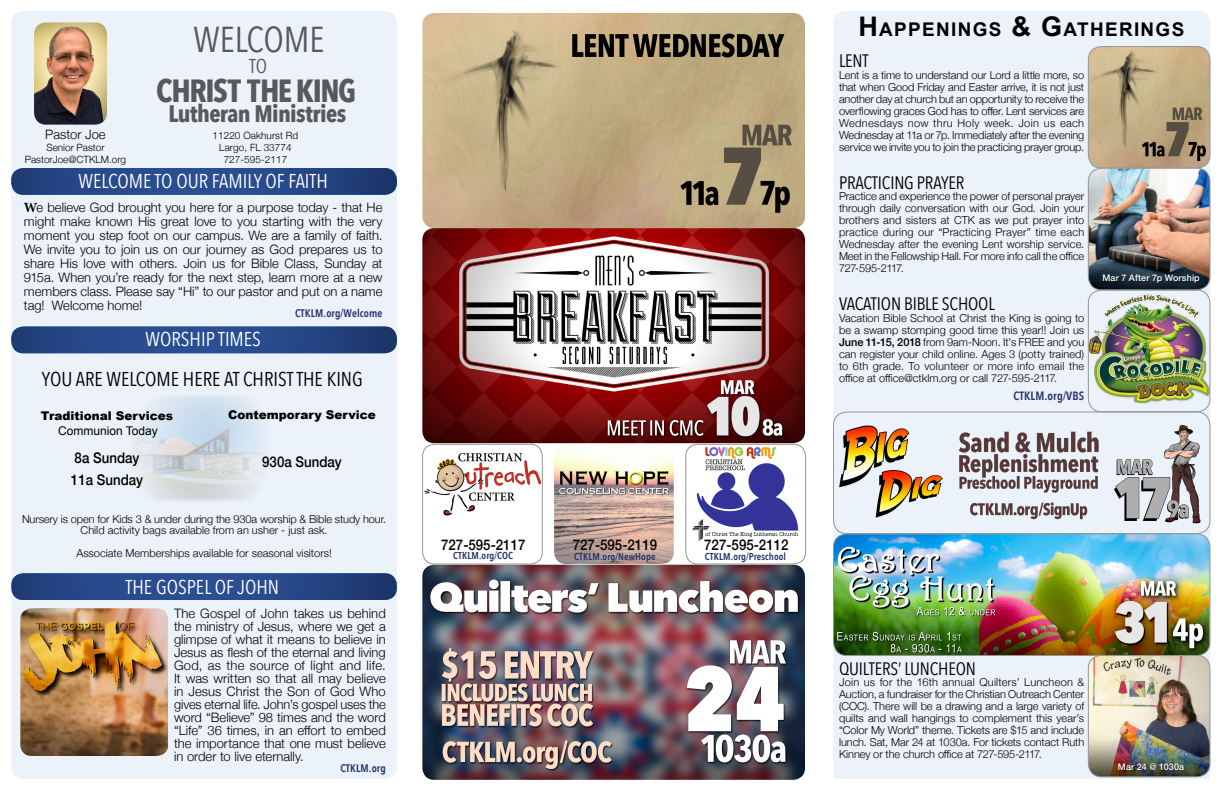
<style>
.page{position:relative;width:1224px;height:792px;background:#fff}
.page>*{position:absolute;margin:0;border:0;box-sizing:border-box;transform-origin:0 0}
.t1{font:36px "Avenir Next Condensed";color:#58595b}
.t2{font:700 32px "Avenir Next Condensed";letter-spacing:-.045em;color:#58595b}
.t3{font:700 23.8px "Avenir Next Condensed";letter-spacing:-.025em;color:#58595b}
.t4{font:20px "Avenir Next Condensed";color:#fff}
.t5{font:20px "Avenir Next Condensed";color:#000}
.t6{font:20px "Avenir Next Condensed";color:#58595b}
.t7{font:700 18.9px "Arial";letter-spacing:.07em;color:#000}
.t8{font:18px "Avenir Next Condensed";letter-spacing:-.01em;color:#000}
.t9{font:500 14.7px/21.8px "Helvetica Neue";color:#000;scale:.9 1}
.t10{font:300 13px/13px "Helvetica Neue";color:#000;text-align:justify}
.t11{font:900 12px "Arial";color:#000}
.t12{font:12px "Arial";color:#000}
.t13{font:600 12px "Avenir Next Condensed";letter-spacing:.01em;color:#24326d}
.t14{font:300 11px/12px "Helvetica Neue";letter-spacing:-.01em;color:#000;text-align:justify}
.t15{font:600 11px "Avenir Next Condensed";letter-spacing:.01em;color:#24326d}
.t16{font:300 10px/12px "Helvetica Neue";letter-spacing:.005em;color:#000;text-align:center}
.t17{font:600 10px "Avenir Next Condensed";letter-spacing:.01em;color:#24326d}
.t18{font:500 9px "Helvetica Neue";letter-spacing:.015em;color:#fff}
.s1{font-family:"Minion Pro";font-weight:700;font-size:14px}
.s2{font-size:27px}
.s3{font-weight:500}
</style>
<div class="page">
<div style="left:833px;top:11px;width:377px;height:768px;background:#ebf2f9"></div>
<div style="left:11px;top:11px;width:386px;height:768px;background:#ebf2f9;border-radius:12px"></div>
<img style="left:135px;top:396px;width:129px;height:105px">
<img style="left:11px;top:168px;width:386px;height:27px">
<img style="left:11px;top:327px;width:386px;height:26px">
<img style="left:12px;top:573px;width:385px;height:27px">
<img style="left:422px;top:565px;width:383px;height:215px">
<img style="left:422px;top:13px;width:383px;height:430px">
<img style="left:690px;top:444px;width:109px;height:97px">
<div style="left:686px;top:444px;width:120px;height:120px;border:1px solid #939598;border-radius:12px"></div>
<img style="left:554px;top:447px;width:120px;height:117px">
<img style="left:424px;top:444px;width:118px;height:72px">
<div style="left:422px;top:444px;width:120px;height:120px;border:1px solid #939598;border-radius:12px"></div>
<img style="left:1088px;top:656px;width:122px;height:121px">
<div style="left:1088px;top:655px;width:122px;height:122px;border:1px solid #939598;border-radius:13px"></div>
<img style="left:34px;top:22px;width:73px;height:103px">
<img style="left:1088px;top:47px;width:122px;height:365px">
<div style="left:1088px;top:290px;width:122px;height:122px;border:1px solid #939598;border-radius:13px"></div>
<img style="left:834px;top:412px;width:376px;height:244px">
<div style="left:833px;top:412px;width:377px;height:122px;border:1px solid #939598;border-radius:13px"></div>
<div style="left:833px;top:534px;width:377px;height:122px;border:1px solid #939598;border-radius:13px"></div>
<div style="left:1088px;top:46px;width:122px;height:122px;border:1px solid #939598;border-radius:13px"></div>
<div style="left:1088px;top:168px;width:122px;height:122px;border:1px solid #939598;border-radius:13px"></div>
<img style="left:20px;top:608px;width:148px;height:148px">
<div style="left:1102px;top:275px;width:99px;height:10px;background:#000;opacity:.6"></div>
<div style="left:1118px;top:763px;width:68px;height:9px;background:#000;opacity:.6"></div>
<h1 class="t1" style="left:194px;top:9px;width:133px">WELCOME</h1>
<h3 class="t6" style="left:249px;top:49px;width:19px">TO</h3>
<p class="t10" style="left:45px;top:127px;width:62px">Pastor Joe</p>
<p class="t16" style="left:25px;top:140px;width:103px">Senior Pastor<br>PastorJoe@CTKLM.org</p>
<h2 class="t2" style="left:156px;top:71px;width:201px">CHRIST THE KING</h2>
<h3 class="t3" style="left:168px;top:99px;width:179px">Lutheran Ministries</h3>
<p class="t16" style="left:213px;top:128px;width:87px">11220 Oakhurst Rd<br>Largo, FL 33774<br>727-595-2117</p>
<h3 class="t4" style="left:79px;top:164px;width:251px">WELCOME TO OUR FAMILY OF FAITH</h3>
<p class="t10" style="left:24px;top:199px;width:360px;line-height:14px"><span class="s1">W</span>e believe God brought you here for a purpose today - that He might make known His great love to you starting with the very moment you step foot on our campus. We are a family of faith.<br>We invite you to join us on our journey as God prepares us to share His love with others. Join us for Bible Class, Sunday at 915a. When you’re ready for the next step, learn more at a new members class. Please say “Hi” to our pastor and put on a name tag! Welcome home!</p>
<p class="t15" style="left:295px;top:304px;width:89px">CTKLM.org/Welcome</p>
<h3 class="t4" style="left:146px;top:322px;width:117px">WORSHIP TIMES</h3>
<h3 class="t5" style="left:42px;top:362px;width:323px">YOU ARE WELCOME HERE AT CHRIST THE KING</h3>
<p class="t11" style="left:41px;top:407px;width:134px">Traditional Services</p>
<h3 class="t9" style="left:71px;top:446px;width:82px">8a Sunday<br>11a Sunday</h3>
<p class="t12" style="left:58px;top:423px;width:101px">Communion Today</p>
<p class="t11" style="left:228px;top:406px;width:149px">Contemporary Service</p>
<h3 class="t9" style="left:262px;top:450px;width:90px">930a Sunday</h3>
<p class="t14" style="left:22px;top:512px;width:366px;line-height:11.2px;text-align:center">Nursery is open for Kids 3 &amp; under during the 930a worship &amp; Bible study hour.<br>Child activity bags available from an usher - just ask.</p>
<p class="t14" style="left:76px;top:546px;width:257px">Associate Memberships available for seasonal visitors!</p>
<h3 class="t4" style="left:126px;top:570px;width:155px">THE GOSPEL OF JOHN</h3>
<p class="t10" style="left:174px;top:605px;width:213px">The Gospel of John takes us behind the ministry of Jesus, where we get a glimpse of what it means to believe in Jesus as flesh of the eternal and living God, as the source of light and life.<br>It was written so that all may believe in Jesus Christ the Son of God Who gives eternal life. John’s gospel uses the word “Believe” 98 times and the word “Life” 36 times, in an effort to embed the importance that one must believe in order to live eternally.</p>
<p class="t15" style="left:340px;top:759px;width:47px">CTKLM.org</p>
<h3 class="t7" style="left:858px;top:17px;width:327px"><span class="s2">H</span>APPENINGS <span class="s2">&amp; G</span>ATHERINGS</h3>
<h3 class="t8" style="left:839px;top:45px;width:31px">LENT</h3>
<p class="t14" style="left:839px;top:68px;width:247px">Lent is a time to understand our Lord a little more, so that when Good Friday and Easter arrive, it is not just another day at church but an opportunity to receive the overflowing graces God has to offer. Lent services are Wednesdays now thru Holy week. Join us each Wednesday at 11a or 7p. Immediately after the evening service we invite you to join the practicing prayer group.</p>
<h3 class="t8" style="left:839px;top:167px;width:127px">PRACTICING PRAYER</h3>
<p class="t14" style="left:839px;top:190px;width:247px">Practice and experience the power of personal prayer through daily conversation with our God. Join your brothers and sisters at CTK as we put prayer into practice during our “Practicing Prayer” time each Wednesday after the evening Lent worship service.<br>Meet in the Fellowship Hall. For more info call the office 727-595-2117.</p>
<h3 class="t8" style="left:839px;top:289px;width:157px">VACATION BIBLE SCHOOL</h3>
<p class="t14" style="left:839px;top:312px;width:247px">Vacation Bible School at Christ the King is going to be a swamp stomping good time this year!! Join us <span class="s3">June 11-15, 2018</span> from 9am-Noon. It’s FREE and you can register your child online. Ages 3 (potty trained) to 6th grade. To volunteer or more info email the office at office@ctklm.org or call 727-595-2117.</p>
<p class="t13" style="left:1013px;top:386px;width:72px">CTKLM.org/VBS</p>
<p class="t18" style="left:1102px;top:271px;width:99px">Mar 7 After 7p Worship</p>
<h3 class="t9" style="left:441px;top:533px;width:95px">727-595-2117</h3>
<p class="t17" style="left:453px;top:547px;width:61px">CTKLM.org/COC</p>
<h3 class="t9" style="left:573px;top:533px;width:95px">727-595-2119</h3>
<p class="t17" style="left:574px;top:548px;width:83px">CTKLM.org/NewHope</p>
<h3 class="t9" style="left:704px;top:533px;width:95px">727-595-2112</h3>
<p class="t17" style="left:705px;top:548px;width:83px">CTKLM.org/Preschool</p>
<h3 class="t8" style="left:839px;top:653px;width:138px">QUILTERS’ LUNCHEON</h3>
<p class="t14" style="left:839px;top:676px;width:247px">Join us for the 16th annual Quilters’ Luncheon &amp; Auction, a fundraiser for the Christian Outreach Center (COC). There will be a drawing and a large variety of quilts and wall hangings to complement this year’s “Color My World” theme. Tickets are $15 and include lunch. Sat, Mar 24 at 1030a. For tickets contact Ruth Kinney or the church office at 727-595-2117.</p>
<p class="t18" style="left:1118px;top:759px;width:68px">Mar 24 @ 1030a</p>
</div>
